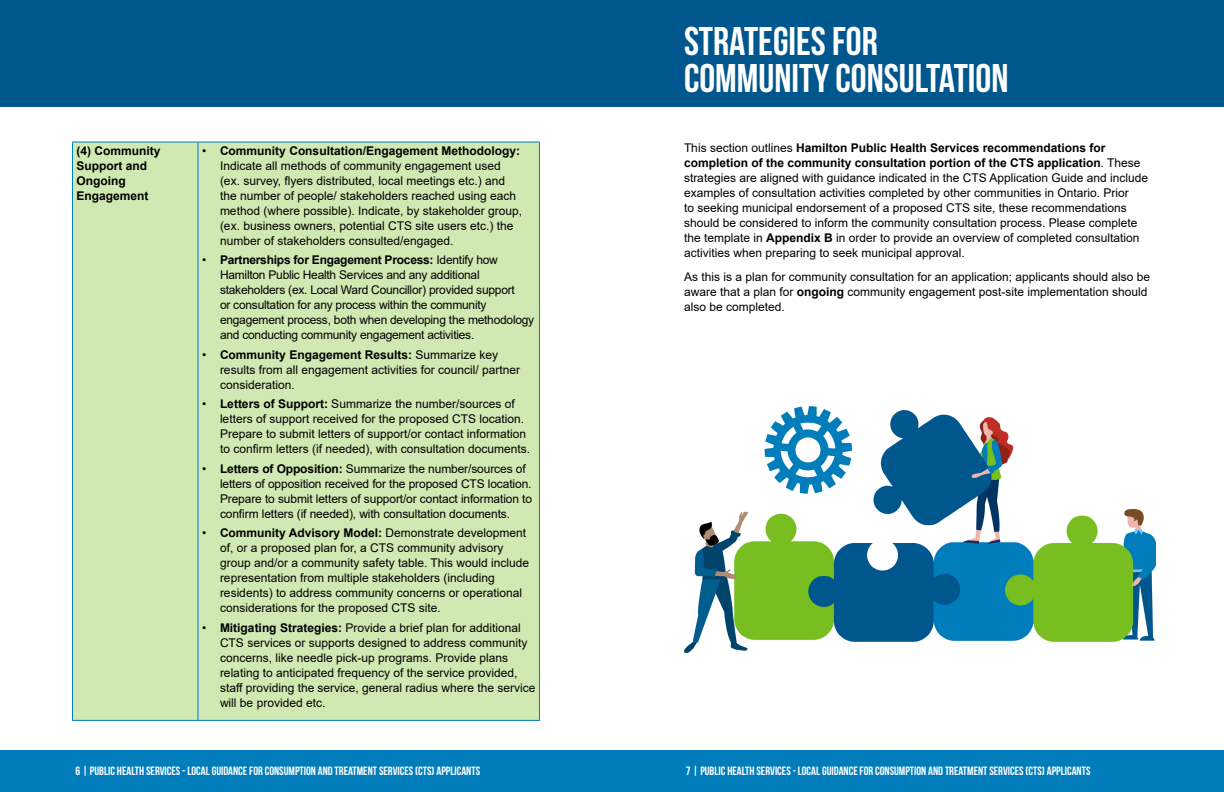
<style>
.page{position:relative;width:1224px;height:792px;background:#fff}
.page>*{position:absolute;margin:0;border:0;box-sizing:border-box;transform-origin:0 0}
.t1{font:40px/37px "Bebas Neue";color:#fff}
.t2{font:12px/15px "Arial";color:#000}
.t3{font:12px/15px "Arial";letter-spacing:-.02em;color:#000}
.t4{font:12px "Bebas Neue";color:#fff}
.t5{font:700 12px/15px "Arial";color:#000}
.s1{font-weight:700}
</style>
<div class="page">
<div style="left:0;top:750px;width:1224px;height:42px;background:#007dba"></div>
<div style="left:1px;top:0;width:1223px;height:107px;background:#00578e"></div>
<div style="left:73px;top:143px;width:466px;height:577px;background:#d0e8b1"></div>
<hr style="left:72px;top:143px;width:1px;height:577px;background:#007dba">
<hr style="left:198px;top:143px;width:1px;height:577px;background:#007dba">
<hr style="left:539px;top:143px;width:1px;height:577px;background:#007dba">
<hr style="left:72px;top:720px;width:126px;height:1px;background:#007dba">
<hr style="left:198px;top:720px;width:342px;height:1px;background:#007dba">
<hr style="left:72px;top:142px;width:126px;height:1px;background:#007dba">
<hr style="left:198px;top:142px;width:342px;height:1px;background:#007dba">
<img style="left:684px;top:406px;width:471px;height:246px">
<p class="t5" style="left:76px;top:143px;width:85px">(4) Community<br>Support and<br>Ongoing<br>Engagement</p>
<p class="t2" style="left:220px;top:143px;width:304px;text-indent:-18px">• <span class="s1">Community Consultation/Engagement Methodology:<br></span>Indicate all methods of community engagement used (ex. survey, flyers distributed, local meetings etc.) and the number of people/ stakeholders reached using each method (where possible). Indicate, by stakeholder group, (ex. business owners, potential CTS site users etc.) the number of stakeholders consulted/engaged.</p>
<p class="t3" style="left:220px;top:252px;width:316px;text-indent:-18px">• <span class="s1">Partnerships for Engagement Process:</span> Identify how Hamilton Public Health Services and any additional stakeholders (ex. Local Ward Councillor) provided support<br>or consultation for any process within the community engagement process, both when developing the methodology and conducting community engagement activities.</p>
<p class="t2" style="left:220px;top:347px;width:302px;text-indent:-18px">• <span class="s1">Community Engagement Results:</span> Summarize key results from all engagement activities for council/ partner consideration.</p>
<p class="t2" style="left:220px;top:396px;width:312px;text-indent:-18px">• <span class="s1">Letters of Support:</span> Summarize the number/sources of letters of support received for the proposed CTS location.<br>Prepare to submit letters of support/or contact information to confirm letters (if needed), with consultation documents.</p>
<p class="t2" style="left:220px;top:461px;width:314px;text-indent:-18px">• <span class="s1">Letters of Opposition:</span> Summarize the number/sources of letters of opposition received for the proposed CTS location.<br>Prepare to submit letters of support/or contact information to confirm letters (if needed), with consultation documents.</p>
<p class="t2" style="left:220px;top:525px;width:311px;text-indent:-18px">• <span class="s1">Community Advisory Model:</span> Demonstrate development of, or a proposed plan for, a CTS community advisory group and/or a community safety table. This would include representation from multiple stakeholders (including residents) to address community concerns or operational considerations for the proposed CTS site.</p>
<p class="t2" style="left:220px;top:620px;width:317px;text-indent:-18px">• <span class="s1">Mitigating Strategies:</span> Provide a brief plan for additional CTS services or supports designed to address community concerns, like needle pick-up programs. Provide plans relating to anticipated frequency of the service provided, staff providing the service, general radius where the service will be provided etc.</p>
<h1 class="t1" style="left:684px;top:22px;width:326px">STRATEGIES FOR<br>COMMUNITY CONSULTATION</h1>
<p class="t2" style="left:684px;top:140px;width:466px">This section outlines <span class="s1">Hamilton Public Health Services recommendations for completion of the community consultation portion of the CTS application</span>. These strategies are aligned with guidance indicated in the CTS Application Guide and include examples of consultation activities completed by other communities in Ontario. Prior<br>to seeking municipal endorsement of a proposed CTS site, these recommendations should be considered to inform the community consultation process. Please complete the template in <span class="s1">Appendix B</span> in order to provide an overview of completed consultation activities when preparing to seek municipal approval.</p>
<p class="t2" style="left:684px;top:269px;width:468px">As this is a plan for community consultation for an application; applicants should also be aware that a plan for <span class="s1">ongoing</span> community engagement post-site implementation should also be completed.</p>
<p class="t4" style="left:71px;top:764px;width:298px">6 | PUBLIC HEALTH SERVICES INDIGENOUS HEALTH STRATEGY 2022 I TERM PORT</p>
<p class="t4" style="left:75px;top:765px;width:406px">6 | PUBLIC HEALTH SERVICES - LOCAL GUIDANCE FOR CONSUMPTION AND TREATMENT SERVICES (CTS) APPLICANTS</p>
<p class="t4" style="left:686px;top:765px;width:406px">7 | PUBLIC HEALTH SERVICES - LOCAL GUIDANCE FOR CONSUMPTION AND TREATMENT SERVICES (CTS) APPLICANTS</p>
</div>
